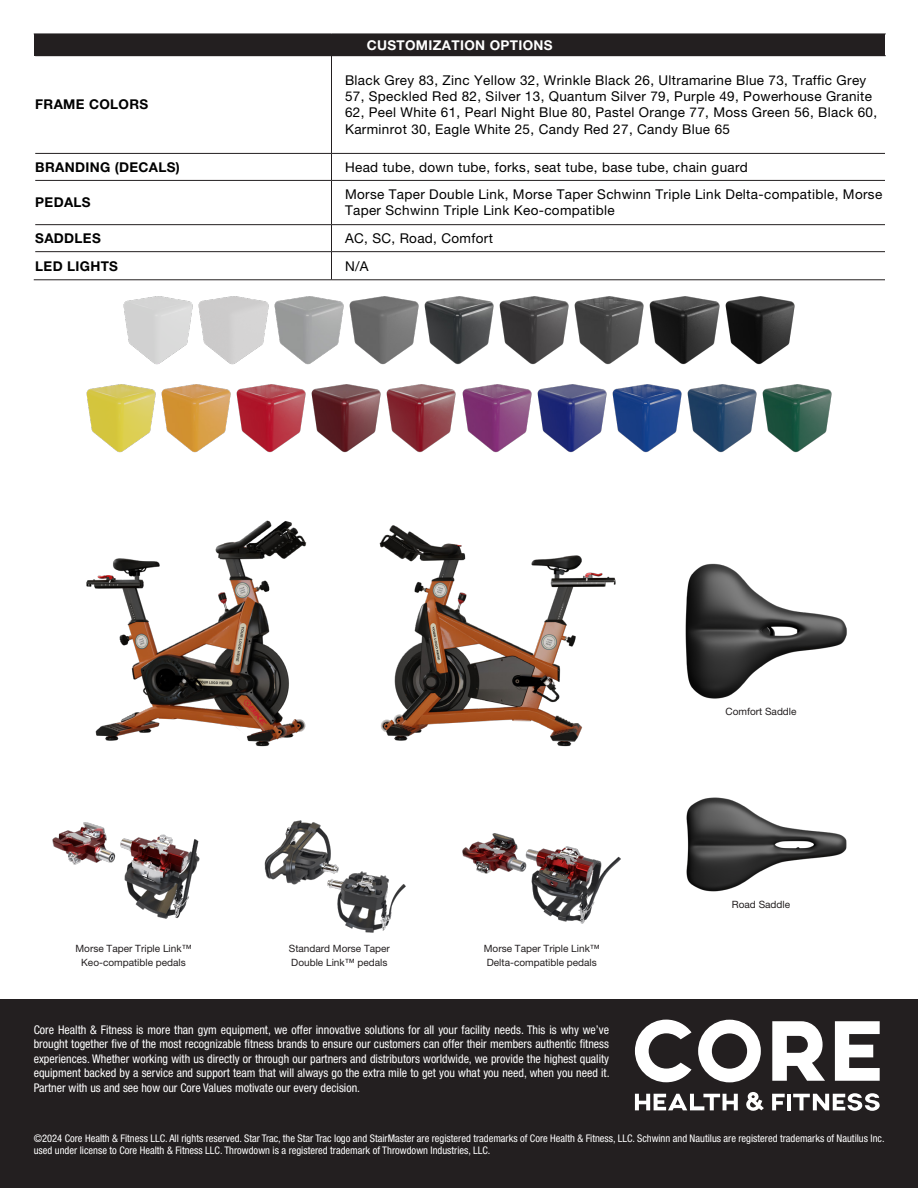
<style>
.page{position:relative;width:918px;height:1188px;background:#fff}
.page>*{position:absolute;margin:0;border:0;box-sizing:border-box;transform-origin:0 0}
.t1{font:13.5px/16.2px "Helvetica Neue LT Pro";letter-spacing:.025em;color:#000}
.t2{font:700 13.5px "Helvetica Neue LT Pro";letter-spacing:.025em;color:#000}
.t3{font:700 13.5px "Helvetica Neue LT Pro";letter-spacing:.025em;color:#fff}
.t4{font:condensed 12px/14.4px "Helvetica Neue LT Pro";color:#fff;text-align:justify}
.t5{font:condensed 10.5px/12.6px "Helvetica Neue LT Pro";color:#fff}
.t6{font:10.05px/14.1px "Helvetica Neue LT Pro";color:#231f20;text-align:center}
</style>
<div class="page">
<div style="left:0;top:999px;width:918px;height:189px;background:#231f20"></div>
<svg style="left:635px;top:1020px;width:57px;height:62px"></svg>
<svg style="left:698px;top:1020px;width:63px;height:62px"></svg>
<svg style="left:772px;top:1021px;width:53px;height:60px"></svg>
<svg style="left:835px;top:1021px;width:45px;height:60px"></svg>
<svg style="left:635px;top:1094px;width:103px;height:16px"></svg>
<svg style="left:746px;top:1092px;width:18px;height:19px"></svg>
<svg style="left:772px;top:1094px;width:13px;height:16px"></svg>
<hr style="left:787px;top:1094px;width:4px;height:16px;background:#fff">
<svg style="left:793px;top:1093px;width:87px;height:18px"></svg>
<div style="left:34px;top:34px;width:851px;height:22px;background:#231f20"></div>
<hr style="left:332px;top:55px;width:554px;height:1px;background:#231f20">
<hr style="left:331px;top:56px;width:1px;height:97px;background:#231f20">
<svg style="left:331px;top:154px;width:1px;height:26px"></svg>
<hr style="left:331px;top:181px;width:1px;height:43px;background:#231f20">
<svg style="left:331px;top:225px;width:1px;height:55px"></svg>
<hr style="left:35px;top:153px;width:297px;height:1px;background:#231f20">
<hr style="left:332px;top:153px;width:553px;height:1px;background:#231f20">
<hr style="left:35px;top:180px;width:297px;height:1px;background:#231f20">
<hr style="left:332px;top:180px;width:553px;height:1px;background:#231f20">
<hr style="left:35px;top:224px;width:297px;height:1px;background:#231f20">
<hr style="left:332px;top:224px;width:553px;height:1px;background:#231f20">
<hr style="left:35px;top:251px;width:297px;height:1px;background:#231f20">
<hr style="left:34px;top:280px;width:298px;height:1px;background:#231f20">
<hr style="left:332px;top:251px;width:553px;height:1px;background:#231f20">
<hr style="left:332px;top:280px;width:553px;height:1px;background:#231f20">
<hr style="left:332px;top:34px;width:554px;height:1px;background:#231f20">
<img style="left:86px;top:520px;width:530px;height:227px">
<img style="left:341px;top:871px;width:65px;height:62px">
<img style="left:264px;top:820px;width:77px;height:98px">
<img style="left:462px;top:833px;width:60px;height:41px">
<img style="left:522px;top:846px;width:99px;height:78px">
<img style="left:120px;top:834px;width:80px;height:85px">
<img style="left:52px;top:822px;width:64px;height:43px">
<img style="left:686px;top:797px;width:161px;height:95px">
<img style="left:685px;top:563px;width:162px;height:136px">
<img style="left:86px;top:384px;width:746px;height:69px">
<img style="left:123px;top:296px;width:672px;height:69px">
<p class="t2" style="left:35px;top:96px;width:114px">FRAME COLORS</p>
<p class="t3" style="left:367px;top:36px;width:187px">CUSTOMIZATION OPTIONS</p>
<p class="t1" style="left:345px;top:72px;width:534px">Black Grey 83, Zinc Yellow 32, Wrinkle Black 26, Ultramarine Blue 73, Traffic Grey 57, Speckled Red 82, Silver 13, Quantum Silver 79, Purple 49, Powerhouse Granite 62, Peel White 61, Pearl Night Blue 80, Pastel Orange 77, Moss Green 56, Black 60, Karminrot 30, Eagle White 25, Candy Red 27, Candy Blue 65</p>
<p class="t2" style="left:35px;top:159px;width:146px">BRANDING (DECALS)</p>
<p class="t1" style="left:345px;top:159px;width:404px">Head tube, down tube, forks, seat tube, base tube, chain guard</p>
<p class="t2" style="left:35px;top:194px;width:57px">PEDALS</p>
<p class="t1" style="left:345px;top:186px;width:539px">Morse Taper Double Link, Morse Taper Schwinn Triple Link Delta-compatible, Morse<br>Taper Schwinn Triple Link Keo-compatible</p>
<p class="t2" style="left:35px;top:230px;width:67px">SADDLES</p>
<p class="t1" style="left:345px;top:230px;width:150px">AC, SC, Road, Comfort</p>
<p class="t2" style="left:35px;top:257px;width:84px">LED LIGHTS</p>
<p class="t1" style="left:345px;top:257px;width:25px">N/A</p>
<p class="t6" style="left:725px;top:704px;width:73px">Comfort Saddle</p>
<p class="t6" style="left:76px;top:941px;width:118px">Morse Taper Triple Link™<br>Keo-compatible pedals</p>
<p class="t6" style="left:289px;top:941px;width:103px;text-align:left">Standard Morse Taper<br>Double Link™ pedals</p>
<p class="t6" style="left:484px;top:941px;width:118px">Morse Taper Triple Link™<br>Delta-compatible pedals</p>
<p class="t4" style="left:34px;top:1023px;width:577px">Core Health &amp; Fitness is more than gym equipment, we offer innovative solutions for all your facility needs. This is why we’ve brought together five of the most recognizable fitness brands to ensure our customers can offer their members authentic fitness experiences. Whether working with us directly or through our partners and distributors worldwide, we provide the highest quality equipment backed by a service and support team that will always go the extra mile to get you what you need, when you need it.<br>Partner with us and see how our Core Values motivate our every decision.</p>
<p class="t6" style="left:732px;top:897px;width:60px">Road Saddle</p>
<p class="t5" style="left:34px;top:1132px;width:852px">©2024 Core Health &amp; Fitness LLC. All rights reserved. Star Trac, the Star Trac logo and StairMaster are registered trademarks of Core Health &amp; Fitness, LLC. Schwinn and Nautilus are registered trademarks of Nautilus Inc. used under license to Core Health &amp; Fitness LLC. Throwdown is a registered trademark of Throwdown Industries, LLC.</p>
</div>
